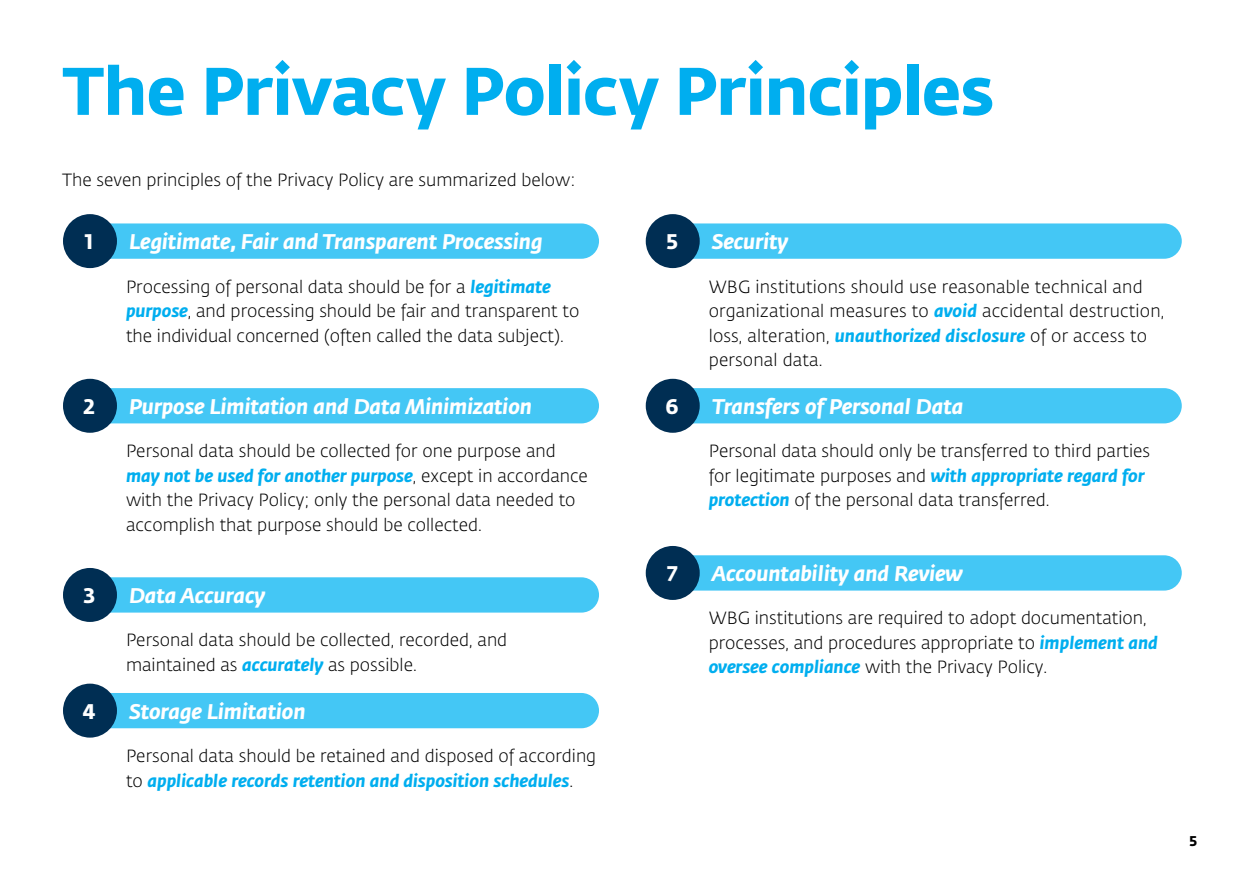
<style>
.page{position:relative;width:1260px;height:882px;background:#fff}
.page>*{position:absolute;margin:0;border:0;box-sizing:border-box;transform-origin:0 0}
.Slide_Title{font:700 66.5px "Fedra Sans Std";letter-spacing:-.01em;color:#00aeef}
.t1{font:italic 700 21px "Fedra Sans Std";color:#fff}
.Normal_10_14pt{font:700 21px "Fedra Sans Std";color:#fff}
.Normal_10_14pt-2{font:300 17.5px/24.5px "Fedra Sans Std";color:#000}
.t2{font:700 14px "Fedra Sans Std";color:#000}
.s1{font-weight:700;font-style:italic;color:#00aeef}
</style>
<div class="page">
<div style="left:111px;top:223px;width:488px;height:36px;background:#44c7f5"></div>
<div style="left:63px;top:214px;width:54px;height:54px;background:#002e53;border-radius:50%"></div>
<div style="left:694px;top:223px;width:488px;height:36px;background:#44c7f5"></div>
<div style="left:646px;top:214px;width:54px;height:54px;background:#002e53;border-radius:50%"></div>
<div style="left:111px;top:388px;width:488px;height:35px;background:#44c7f5"></div>
<div style="left:63px;top:379px;width:54px;height:54px;background:#002e53;border-radius:50%"></div>
<div style="left:694px;top:388px;width:488px;height:35px;background:#44c7f5"></div>
<div style="left:646px;top:379px;width:54px;height:54px;background:#002e53;border-radius:50%"></div>
<div style="left:111px;top:577px;width:488px;height:36px;background:#44c7f5"></div>
<div style="left:63px;top:568px;width:54px;height:54px;background:#002e53;border-radius:50%"></div>
<div style="left:694px;top:555px;width:488px;height:36px;background:#44c7f5"></div>
<div style="left:646px;top:546px;width:54px;height:54px;background:#002e53;border-radius:50%"></div>
<div style="left:111px;top:693px;width:488px;height:35px;background:#44c7f5"></div>
<div style="left:63px;top:684px;width:54px;height:54px;background:#002e53;border-radius:50%"></div>
<p class="Slide_Title" style="left:62px;top:49px;width:933px">The Privacy Policy Principles</p>
<p class="Normal_10_14pt-2" style="left:62px;top:167px;width:515px">The seven principles of the Privacy Policy are summarized below:</p>
<p class="Normal_10_14pt" style="left:85px;top:228px;width:9px">1</p>
<p class="t1" style="left:129px;top:229px;width:415px">Legitimate, Fair and Transparent Processing</p>
<p class="Normal_10_14pt" style="left:666px;top:228px;width:13px">5</p>
<p class="t1" style="left:712px;top:229px;width:77px">Security</p>
<p class="Normal_10_14pt-2" style="left:126px;top:275px;width:455px">Processing of personal data should be for a <span class="s1">legitimate purpose</span>, and processing should be fair and transparent to the individual concerned (often called the data subject).</p>
<p class="Normal_10_14pt-2" style="left:709px;top:275px;width:457px">WBG institutions should use reasonable technical and organizational measures to <span class="s1">avoid</span> accidental destruction, loss, alteration, <span class="s1">unauthorized disclosure</span> of or access to personal data.</p>
<p class="Normal_10_14pt" style="left:84px;top:393px;width:13px">2</p>
<p class="t1" style="left:129px;top:394px;width:404px">Purpose Limitation and Data Minimization</p>
<p class="Normal_10_14pt" style="left:666px;top:393px;width:14px">6</p>
<p class="t1" style="left:712px;top:394px;width:253px">Transfers of Personal Data</p>
<p class="Normal_10_14pt-2" style="left:126px;top:439px;width:463px">Personal data should be collected for one purpose and <span class="s1">may not be used for another purpose</span>, except in accordance with the Privacy Policy; only the personal data needed to accomplish that purpose should be collected.</p>
<p class="Normal_10_14pt-2" style="left:709px;top:439px;width:443px">Personal data should only be transferred to third parties for legitimate purposes and <span class="s1">with appropriate regard for protection</span> of the personal data transferred.</p>
<p class="Normal_10_14pt" style="left:83px;top:582px;width:14px">3</p>
<p class="t1" style="left:129px;top:583px;width:137px">Data Accuracy</p>
<p class="Normal_10_14pt-2" style="left:126px;top:628px;width:383px">Personal data should be collected, recorded, and maintained as <span class="s1">accurately</span> as possible.</p>
<p class="Normal_10_14pt" style="left:83px;top:698px;width:14px">4</p>
<p class="t1" style="left:129px;top:698px;width:178px">Storage Limitation</p>
<p class="Normal_10_14pt-2" style="left:126px;top:744px;width:472px">Personal data should be retained and disposed of according to <span class="s1">applicable records retention and disposition schedules</span>.</p>
<p class="Normal_10_14pt" style="left:667px;top:560px;width:11px">7</p>
<p class="t1" style="left:712px;top:561px;width:252px">Accountability and Review</p>
<p class="Normal_10_14pt-2" style="left:709px;top:606px;width:451px">WBG institutions are required to adopt documentation, processes, and procedures appropriate to <span class="s1">implement and oversee compliance</span> with the Privacy Policy.</p>
<p class="t2" style="left:1189px;top:832px;width:9px">5</p>
</div>
